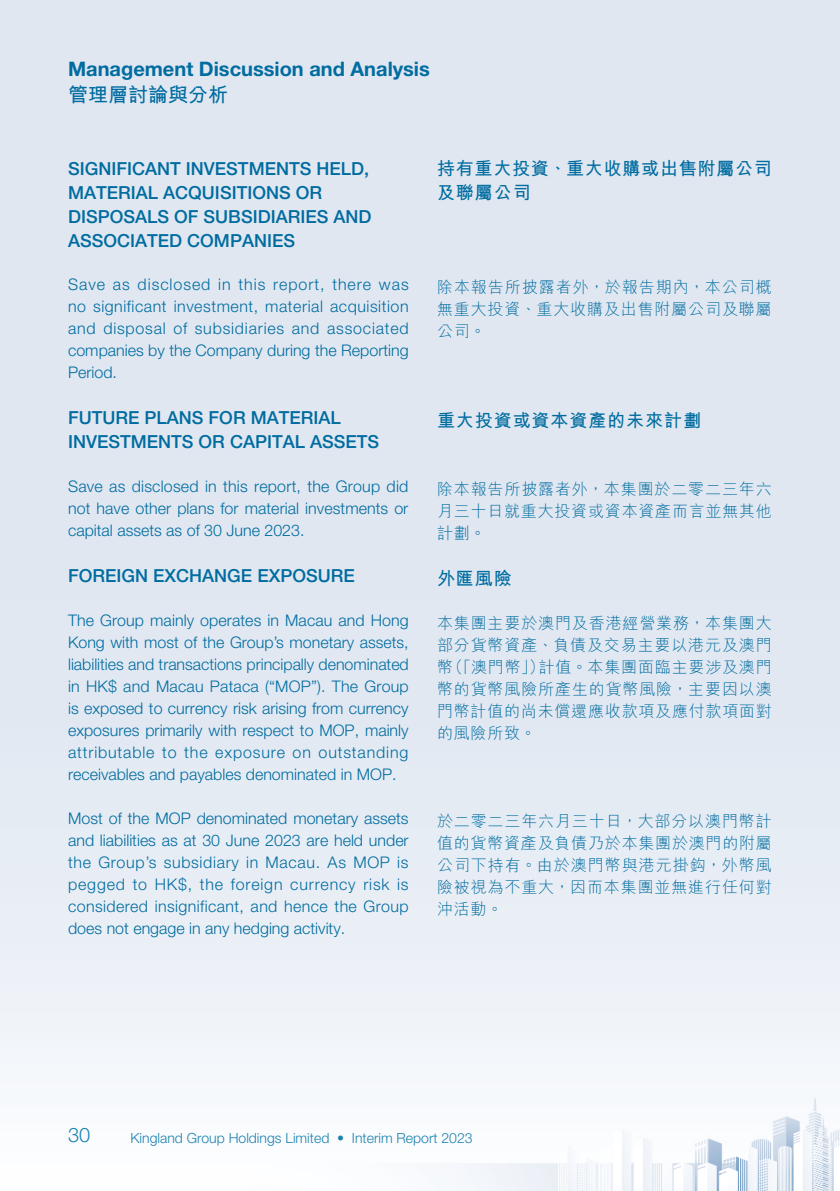
<style>
.page{position:relative;width:840px;height:1191px;background:#fff}
.page>*{position:absolute;margin:0;border:0;box-sizing:border-box;transform-origin:0 0}
.t1{font:700 20px "Helvetica Neue LT Std";color:#006ca0}
.t2{font:700 20px "M Hei HK";color:#006ca0}
.t3{font:300 20px "Helvetica Neue LT Std";color:#1d82b0}
.t4{font:500 18px/24px "Helvetica Neue LT Std";color:#006ca0}
.t5{font:700 18px/24px "M Hei HK";letter-spacing:.05em;color:#006ca0}
.t6{font:300 16px/22px "Helvetica Neue LT Std";color:#006ca0;text-align:justify}
.t7{font:300 16px/22px "M Hei HK";letter-spacing:.055em;color:#006ca0;text-align:justify}
.t8{font:300 14px "Helvetica Neue LT Std";color:#1d82b0}
</style>
<div class="page">
<p class="t1" style="left:68px;top:57px;width:363px">Management Discussion and Analysis</p>
<p class="t2" style="left:68px;top:80px;width:161px">管理層討論與分析</p>
<p class="t4" style="left:68px;top:156px;width:305px">SIGNIFICANT INVESTMENTS HELD,<br>MATERIAL ACQUISITIONS OR<br>DISPOSALS OF SUBSIDIARIES AND<br>ASSOCIATED COMPANIES</p>
<p class="t6" style="left:68px;top:273px;width:342px">Save as disclosed in this report, there was no significant investment, material acquisition and disposal of subsidiaries and associated companies by the Company during the Reporting Period.</p>
<p class="t4" style="left:68px;top:405px;width:312px">FUTURE PLANS FOR MATERIAL<br>INVESTMENTS OR CAPITAL ASSETS</p>
<p class="t6" style="left:68px;top:475px;width:341px">Save as disclosed in this report, the Group did not have other plans for material investments or capital assets as of 30 June 2023.</p>
<p class="t4" style="left:68px;top:563px;width:288px">FOREIGN EXCHANGE EXPOSURE</p>
<p class="t6" style="left:68px;top:609px;width:342px">The Group mainly operates in Macau and Hong Kong with most of the Group’s monetary assets, liabilities and transactions principally denominated in HK$ and Macau Pataca (“MOP”). The Group is exposed to currency risk arising from currency exposures primarily with respect to MOP, mainly attributable to the exposure on outstanding receivables and payables denominated in MOP.</p>
<p class="t6" style="left:68px;top:807px;width:342px">Most of the MOP denominated monetary assets and liabilities as at 30 June 2023 are held under the Group’s subsidiary in Macau. As MOP is pegged to HK$, the foreign currency risk is considered insignificant, and hence the Group does not engage in any hedging activity.</p>
<p class="t5" style="left:437px;top:155px;width:336px">持有重大投資、重大收購或出售附屬公司及聯屬公司</p>
<p class="t7" style="left:437px;top:276px;width:336px">除本報告所披露者外，於報告期內，本公司概無重大投資、重大收購及出售附屬公司及聯屬公司。</p>
<p class="t5" style="left:437px;top:407px;width:265px">重大投資或資本資產的未來計劃</p>
<p class="t7" style="left:437px;top:478px;width:336px">除本報告所披露者外，本集團於二零二三年六月三十日就重大投資或資本資產而言並無其他計劃。</p>
<p class="t5" style="left:437px;top:565px;width:76px">外匯風險</p>
<p class="t7" style="left:437px;top:612px;width:336px">本集團主要於澳門及香港經營業務，本集團大部分貨幣資產、負債及交易主要以港元及澳門幣（「澳門幣」）計值。本集團面臨主要涉及澳門幣的貨幣風險所產生的貨幣風險，主要因以澳門幣計值的尚未償還應收款項及應付款項面對的風險所致。</p>
<p class="t7" style="left:437px;top:810px;width:336px">於二零二三年六月三十日，大部分以澳門幣計值的貨幣資產及負債乃於本集團於澳門的附屬公司下持有。由於澳門幣與港元掛鈎，外幣風險被視為不重大，因而本集團並無進行任何對沖活動。</p>
<p class="t3" style="left:68px;top:1122px;width:24px">30</p>
<p class="t8" style="left:130px;top:1129px;width:343px">Kingland Group Holdings Limited • Interim Report 2023</p>
</div>
